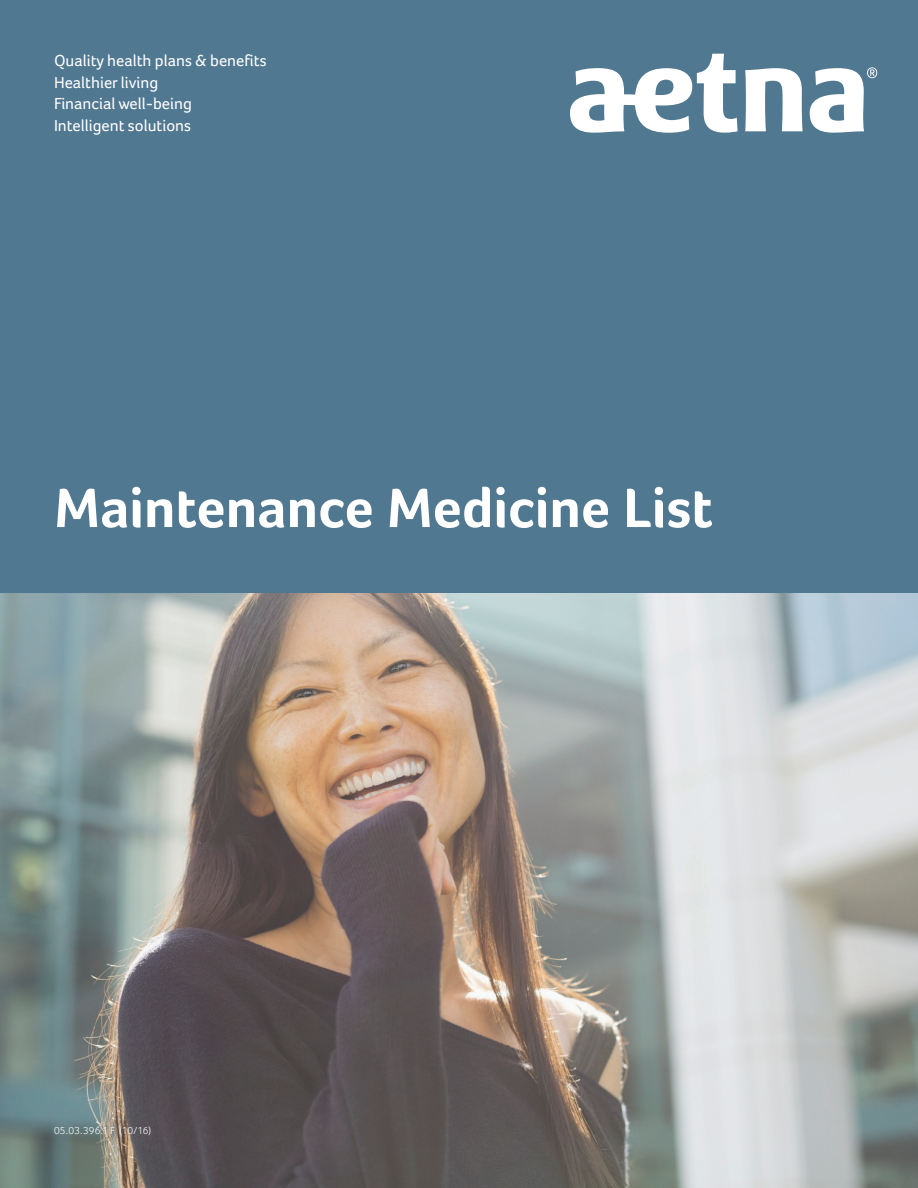
<style>
.page{position:relative;width:918px;height:1188px;background:#fff}
.page>*{position:absolute;margin:0;border:0;box-sizing:border-box;transform-origin:0 0}
.Product_or_Tool{font:700 57px "Foco";letter-spacing:-.005em;color:#fff}
.Organizing_Principle{font:16.5px "Foco";color:#fff}
.Copyright_Part_Numbe{font:300 10.5px "Foco";letter-spacing:.015em;color:#fff}
</style>
<div class="page">
<div style="left:0;top:0;width:918px;height:594px;background:#517891"></div>
<img style="left:0;top:594px;width:918px;height:594px">
<svg style="left:570px;top:54px;width:307px;height:79px"></svg>
<p class="Organizing_Principle" style="left:54px;top:51px;width:214px">Quality health plans &amp; benefits</p>
<p class="Organizing_Principle" style="left:54px;top:72px;width:106px">Healthier living</p>
<p class="Organizing_Principle" style="left:54px;top:94px;width:139px">Financial well-being</p>
<p class="Organizing_Principle" style="left:54px;top:116px;width:139px">Intelligent solutions</p>
<p class="Product_or_Tool" style="left:54px;top:474px;width:660px">Maintenance Medicine List</p>
<p class="Copyright_Part_Numbe" style="left:54px;top:1124px;width:99px">05.03.396.1 F (10/16)</p>
</div>
